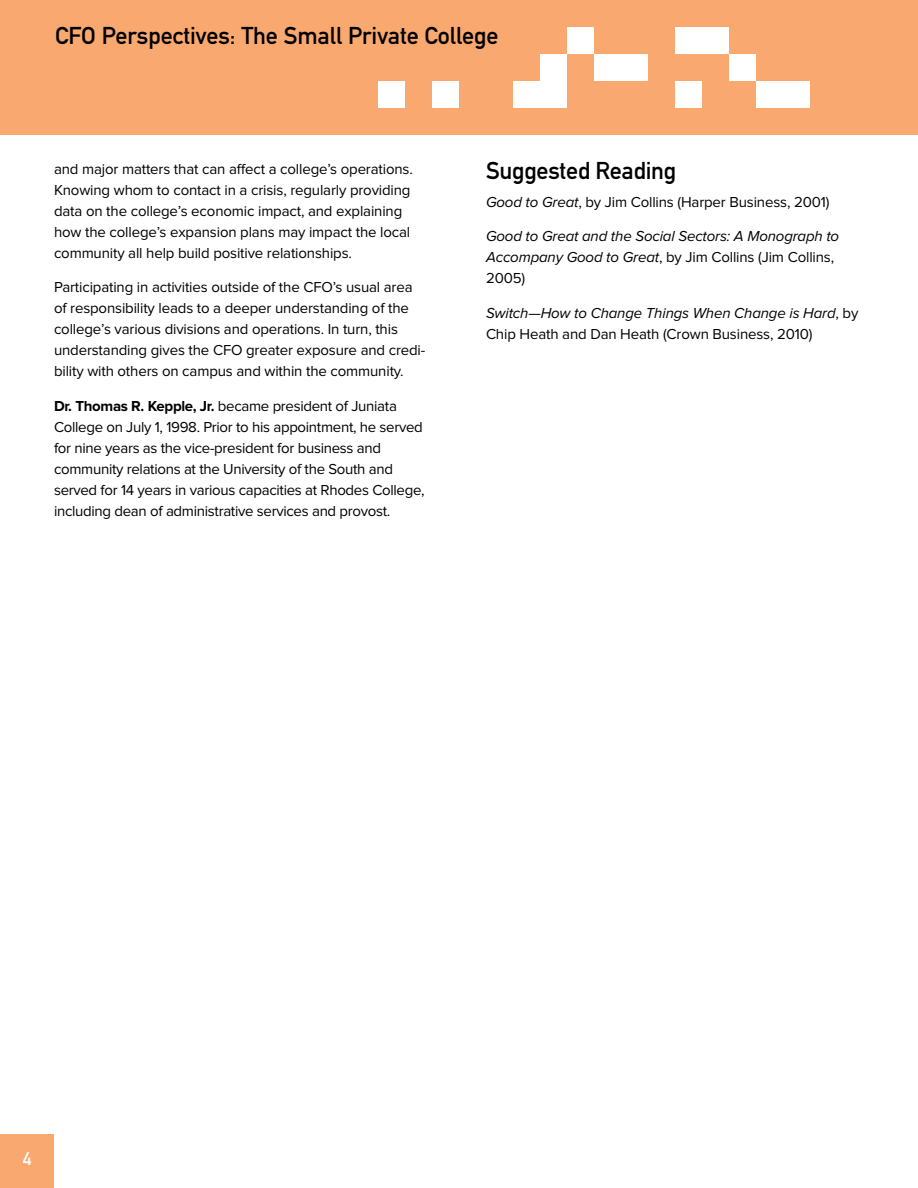
<style>
.page{position:relative;width:918px;height:1188px;background:#fff}
.page>*{position:absolute;margin:0;border:0;box-sizing:border-box;transform-origin:0 0}
.t1{font:24px "DIN Mittelschrift Std";color:#000}
.t2{font:18px "DIN Mittelschrift Std";color:#fff}
.t3{font:15px/21px "Proxima Nova";letter-spacing:-.01em;color:#000}
.t4{font:italic 15px/21px "Proxima Nova";letter-spacing:-.01em;color:#000}
.s1{font-weight:700}
.s2{font-style:italic}
.s3{font-style:normal}
</style>
<div class="page">
<div style="left:0;top:1134px;width:54px;height:54px;background:#f9a870"></div>
<div style="left:0;top:0;width:918px;height:135px;background:#f9a870"></div>
<div style="left:378px;top:81px;width:27px;height:27px;background:#fff"></div>
<div style="left:432px;top:81px;width:27px;height:27px;background:#fff"></div>
<div style="left:513px;top:81px;width:27px;height:27px;background:#fff"></div>
<div style="left:540px;top:54px;width:27px;height:27px;background:#fff"></div>
<div style="left:540px;top:81px;width:27px;height:27px;background:#fff"></div>
<div style="left:567px;top:27px;width:27px;height:27px;background:#fff"></div>
<div style="left:594px;top:54px;width:27px;height:27px;background:#fff"></div>
<div style="left:621px;top:54px;width:27px;height:27px;background:#fff"></div>
<div style="left:675px;top:27px;width:27px;height:27px;background:#fff"></div>
<div style="left:675px;top:81px;width:27px;height:27px;background:#fff"></div>
<div style="left:702px;top:27px;width:27px;height:27px;background:#fff"></div>
<div style="left:729px;top:54px;width:27px;height:27px;background:#fff"></div>
<div style="left:756px;top:81px;width:27px;height:27px;background:#fff"></div>
<div style="left:783px;top:81px;width:27px;height:27px;background:#fff"></div>
<h1 class="t1" style="left:55px;top:22px;width:445px">CFO Perspectives: The Small Private College</h1>
<p class="t3" style="left:54px;top:159px;width:360px">and major matters that can affect a college’s operations.<br>Knowing whom to contact in a crisis, regularly providing data on the college’s economic impact, and explaining how the college’s expansion plans may impact the local community all help build positive relationships.</p>
<p class="t3" style="left:54px;top:277px;width:373px">Participating in activities outside of the CFO’s usual area of responsibility leads to a deeper understanding of the college’s various divisions and operations. In turn, this understanding gives the CFO greater exposure and credi&shy;bility with others on campus and within the community.</p>
<p class="t3" style="left:54px;top:396px;width:372px"><span class="s1">Dr. Thomas R. Kepple, Jr.</span> became president of Juniata College on July 1, 1998. Prior to his appointment, he served for nine years as the vice-president for business and community relations at the University of the South and served for 14 years in various capacities at Rhodes College, including dean of administrative services and provost.</p>
<h1 class="t1" style="left:486px;top:157px;width:192px">Suggested Reading</h1>
<p class="t3" style="left:486px;top:192px;width:345px"><span class="s2">Good to Great</span>, by Jim Collins (Harper Business, 2001)</p>
<p class="t4" style="left:486px;top:226px;width:355px">Good to Great and the Social Sectors: A Monograph to<br>Accompany Good to Great<span class="s3">, by Jim Collins (Jim Collins,<br>2005)</span></p>
<p class="t3" style="left:486px;top:303px;width:374px"><span class="s2">Switch—How to Change Things When Change is Hard</span>, by<br>Chip Heath and Dan Heath (Crown Business, 2010)</p>
<p class="t2" style="left:23px;top:1148px;width:10px">4</p>
</div>
